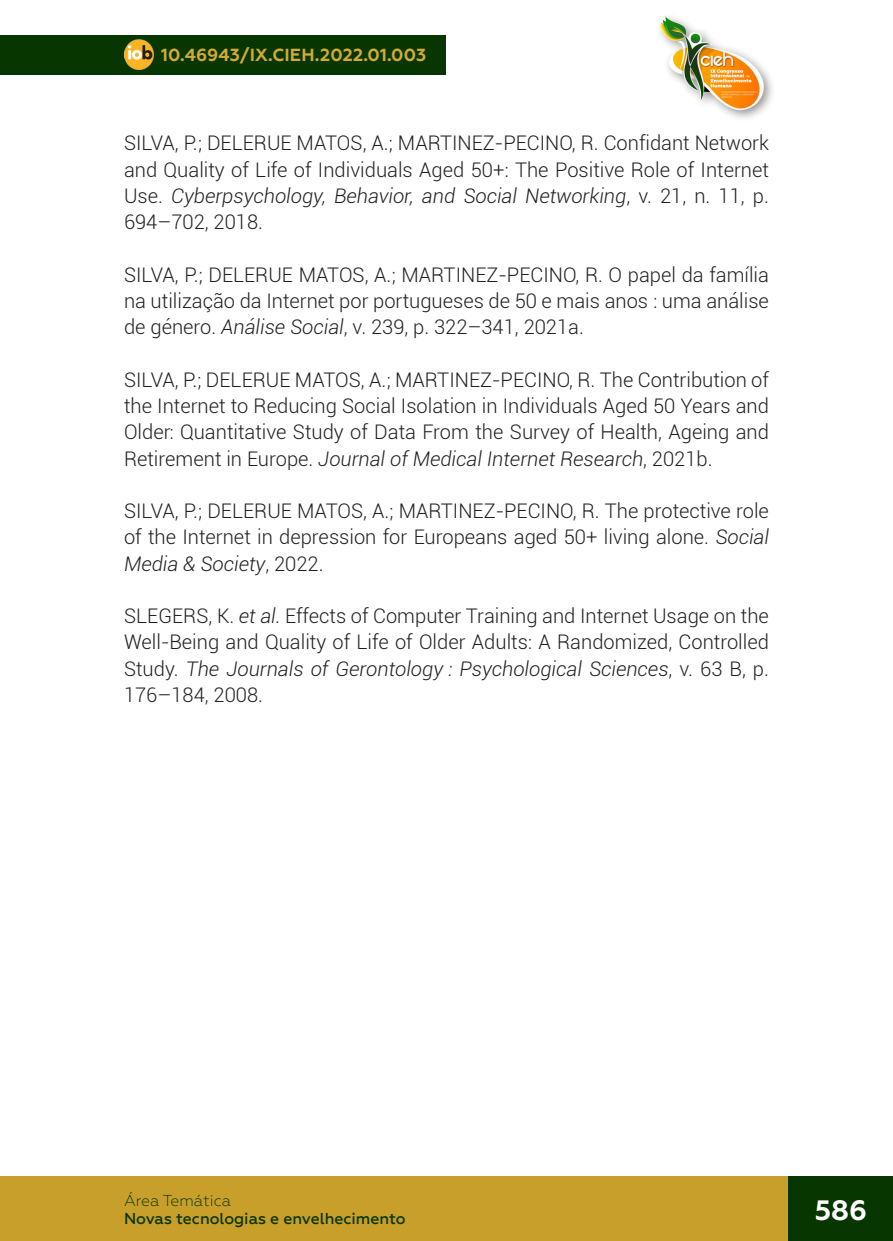
<style>
.page{position:relative;width:893px;height:1241px;background:#fff}
.page>*{position:absolute;margin:0;border:0;box-sizing:border-box;transform-origin:0 0}
.t1{font:700 28px "Geometria";color:#fff}
._13_REFERENCIAS{font:300 20.12px/26.2px "Roboto";color:#231f20;text-align:justify}
.t2{font:700 17.5px "Geometria";letter-spacing:.01em;color:#d2a935}
.t3{font:500 15.75px "Geometria";color:#083600}
.t4{font:300 15.75px "Geometria";color:#083600}
.s1{font-style:italic}
</style>
<div class="page">
<div style="left:0;top:1176px;width:893px;height:64px;background:#c89f2b"></div>
<div style="left:0;top:35px;width:446px;height:39px;background:#083600"></div>
<img style="left:124px;top:40px;width:30px;height:29px">
<div style="left:789px;top:1176px;width:104px;height:64px;background:#083600"></div>
<div style="left:655px;top:12px;width:121px;height:111px;background:#231f20;opacity:.5"></div>
<img style="left:656px;top:12px;width:113px;height:100px">
<p class="t2" style="left:161px;top:45px;width:267px">10.46943/IX.CIEH.2022.01.003</p>
<p class="_13_REFERENCIAS" style="left:124px;top:129px;width:646px">SILVA, P.; DELERUE MATOS, A.; MARTINEZ-PECINO, R. Confidant Network and Quality of Life of Individuals Aged 50+: The Positive Role of Internet Use. <span class="s1">Cyberpsychology, Behavior, and Social Networking</span>, v. 21, n. 11, p.<br>694–702, 2018.</p>
<p class="_13_REFERENCIAS" style="left:124px;top:261px;width:646px">SILVA, P.; DELERUE MATOS, A.; MARTINEZ-PECINO, R. O papel da família na utilização da Internet por portugueses de 50 e mais anos : uma análise de género. <span class="s1">Análise Social</span>, v. 239, p. 322–341, 2021a.</p>
<p class="_13_REFERENCIAS" style="left:124px;top:366px;width:646px">SILVA, P.; DELERUE MATOS, A.; MARTINEZ-PECINO, R. The Contribution of the Internet to Reducing Social Isolation in Individuals Aged 50 Years and Older: Quantitative Study of Data From the Survey of Health, Ageing and Retirement in Europe. <span class="s1">Journal of Medical Internet Research</span>, 2021b.</p>
<p class="_13_REFERENCIAS" style="left:124px;top:497px;width:646px">SILVA, P.; DELERUE MATOS, A.; MARTINEZ-PECINO, R. The protective role of the Internet in depression for Europeans aged 50+ living alone. <span class="s1">Social Media &amp; Society</span>, 2022.</p>
<p class="_13_REFERENCIAS" style="left:124px;top:602px;width:646px">SLEGERS, K. <span class="s1">et al.</span> Effects of Computer Training and Internet Usage on the Well-Being and Quality of Life of Older Adults: A Randomized, Controlled Study. <span class="s1">The Journals of Gerontology : Psychological Sciences</span>, v. 63 B, p.<br>176–184, 2008.</p>
<p class="t4" style="left:124px;top:1191px;width:109px">Área Temática</p>
<p class="t3" style="left:124px;top:1208px;width:283px">Novas tecnologias e envelhecimento</p>
<h1 class="t1" style="left:815px;top:1192px;width:54px">586</h1>
</div>
